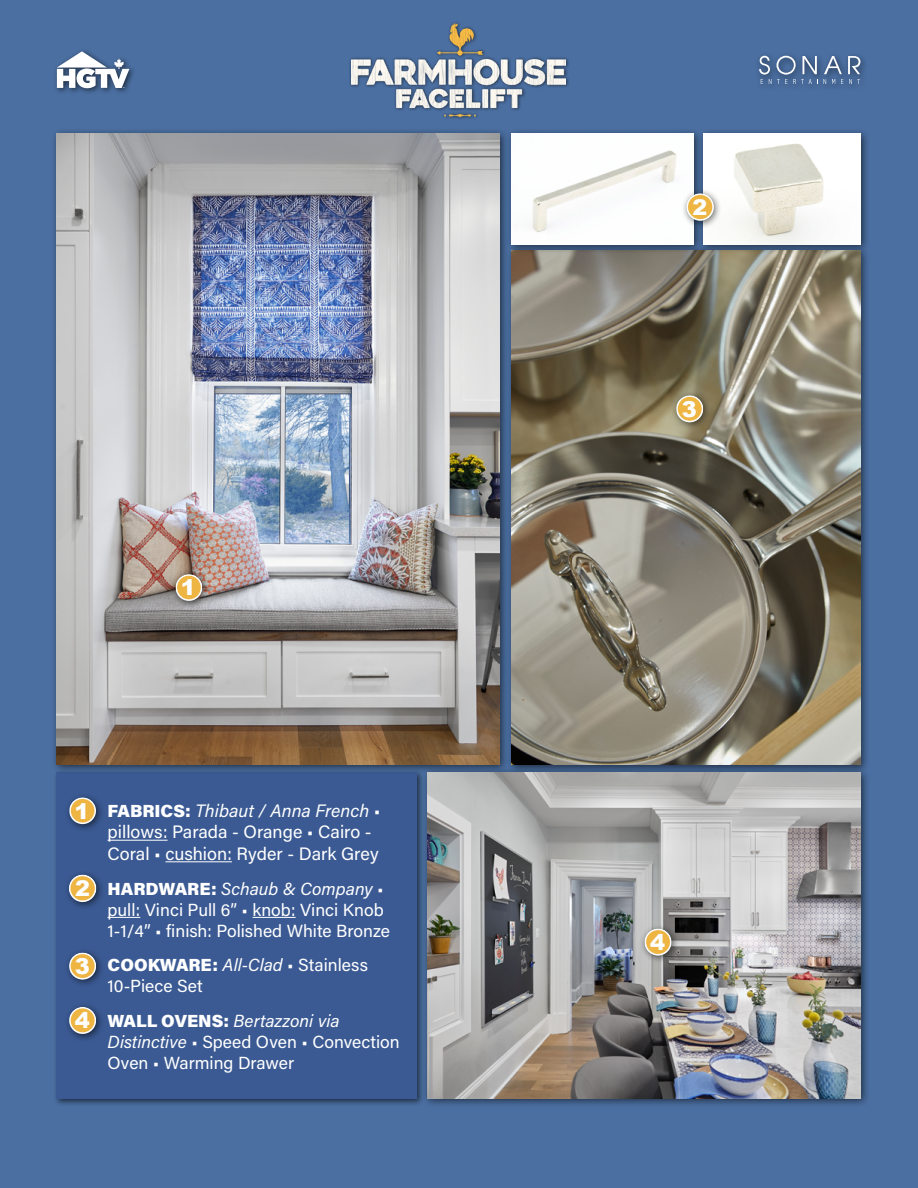
<style>
.page{position:relative;width:918px;height:1188px;background:#4b6fa1}
.page>*{position:absolute;margin:0;border:0;box-sizing:border-box;transform-origin:0 0}
.t1{font:900 21.9px "Arial";color:#fcfdfd}
.t2{font:900 21.6px "Arial";color:#fcfdfd}
.t3{font:18px/21.6px "Acumin Variable Concept";letter-spacing:.02em;color:#fff}
.t4{font:17.55px/21px "Acumin Variable Concept";letter-spacing:.02em;color:#fff}
.s1{font-size:17.55px}
</style>
<div class="page">
<div style="left:53px;top:769px;width:372px;height:337px;background:#000;opacity:.59"></div>
<div style="left:57px;top:773px;width:360px;height:326px;background:#3b5a93"></div>
<div style="left:53px;top:48px;width:84px;height:48px;background:#000;opacity:.59"></div>
<svg style="left:57px;top:51px;width:72px;height:37px"></svg>
<div style="left:349px;top:21px;width:221px;height:99px;background:#000;opacity:.59"></div>
<img style="left:351px;top:23px;width:215px;height:93px">
<div style="left:755px;top:52px;width:113px;height:40px;background:#496c9d"></div>
<svg style="left:759px;top:56px;width:101px;height:28px"></svg>
<div style="left:51px;top:128px;width:458px;height:646px;background:#000;opacity:.59"></div>
<img style="left:57px;top:134px;width:442px;height:631px">
<hr style="left:108px;top:840px;width:60px;height:1px;background:#fff">
<hr style="left:165px;top:861px;width:67px;height:1px;background:#fff">
<hr style="left:108px;top:917px;width:32px;height:1px;background:#fff">
<hr style="left:253px;top:917px;width:43px;height:1px;background:#fff">
<div style="left:64px;top:793px;width:41px;height:40px;background:#000;opacity:.59"></div>
<svg style="left:69px;top:797px;width:27px;height:27px"></svg>
<div style="left:64px;top:870px;width:41px;height:41px;background:#000;opacity:.59"></div>
<svg style="left:69px;top:875px;width:27px;height:27px"></svg>
<div style="left:64px;top:948px;width:41px;height:40px;background:#000;opacity:.59"></div>
<svg style="left:69px;top:953px;width:27px;height:27px"></svg>
<div style="left:506px;top:244px;width:364px;height:531px;background:#000;opacity:.59"></div>
<img style="left:512px;top:254px;width:348px;height:511px">
<div style="left:421px;top:767px;width:449px;height:341px;background:#000;opacity:.59"></div>
<img style="left:428px;top:773px;width:432px;height:326px">
<div style="left:506px;top:128px;width:197px;height:126px;background:#000;opacity:.59"></div>
<img style="left:512px;top:134px;width:181px;height:110px">
<div style="left:698px;top:128px;width:172px;height:126px;background:#000;opacity:.59"></div>
<img style="left:704px;top:134px;width:156px;height:110px">
<div style="left:170px;top:570px;width:41px;height:39px;background:#000;opacity:.59"></div>
<svg style="left:176px;top:574px;width:26px;height:27px"></svg>
<div style="left:682px;top:189px;width:40px;height:40px;background:#000;opacity:.59"></div>
<svg style="left:686px;top:193px;width:28px;height:28px"></svg>
<div style="left:671px;top:391px;width:41px;height:40px;background:#000;opacity:.59"></div>
<svg style="left:676px;top:395px;width:27px;height:27px"></svg>
<div style="left:640px;top:924px;width:40px;height:40px;background:#000;opacity:.59"></div>
<svg style="left:645px;top:929px;width:27px;height:27px"></svg>
<div style="left:64px;top:1002px;width:41px;height:41px;background:#000;opacity:.59"></div>
<svg style="left:69px;top:1007px;width:27px;height:27px"></svg>
<p class="t2" style="left:181px;top:572px;width:16px">1</p>
<p class="t2" style="left:75px;top:795px;width:16px">1</p>
<p class="t2" style="left:75px;top:872px;width:16px">2</p>
<p class="t1" style="left:75px;top:950px;width:17px">3</p>
<p class="t1" style="left:75px;top:1004px;width:17px">4</p>
<p class="t3" style="left:108px;top:799px;width:274px"><span class="s1">FABRICS:</span> Thibaut / Anna French • pillows: Parada - Orange • Cairo -<br>Coral • cushion: Ryder - Dark Grey</p>
<p class="t4" style="left:108px;top:877px;width:284px">HARDWARE: Schaub &amp; Company • pull: Vinci Pull 6” • knob: Vinci Knob<br>1-1/4” • finish: Polished White Bronze</p>
<p class="t4" style="left:108px;top:954px;width:261px">COOKWARE: All-Clad • Stainless<br>10-Piece Set</p>
<p class="t4" style="left:108px;top:1010px;width:294px">WALL OVENS: Bertazzoni via<br>Distinctive • Speed Oven • Convection<br>Oven • Warming Drawer</p>
<p class="t2" style="left:693px;top:191px;width:16px">2</p>
<p class="t1" style="left:682px;top:393px;width:17px">3</p>
<p class="t1" style="left:650px;top:926px;width:17px">4</p>
</div>
